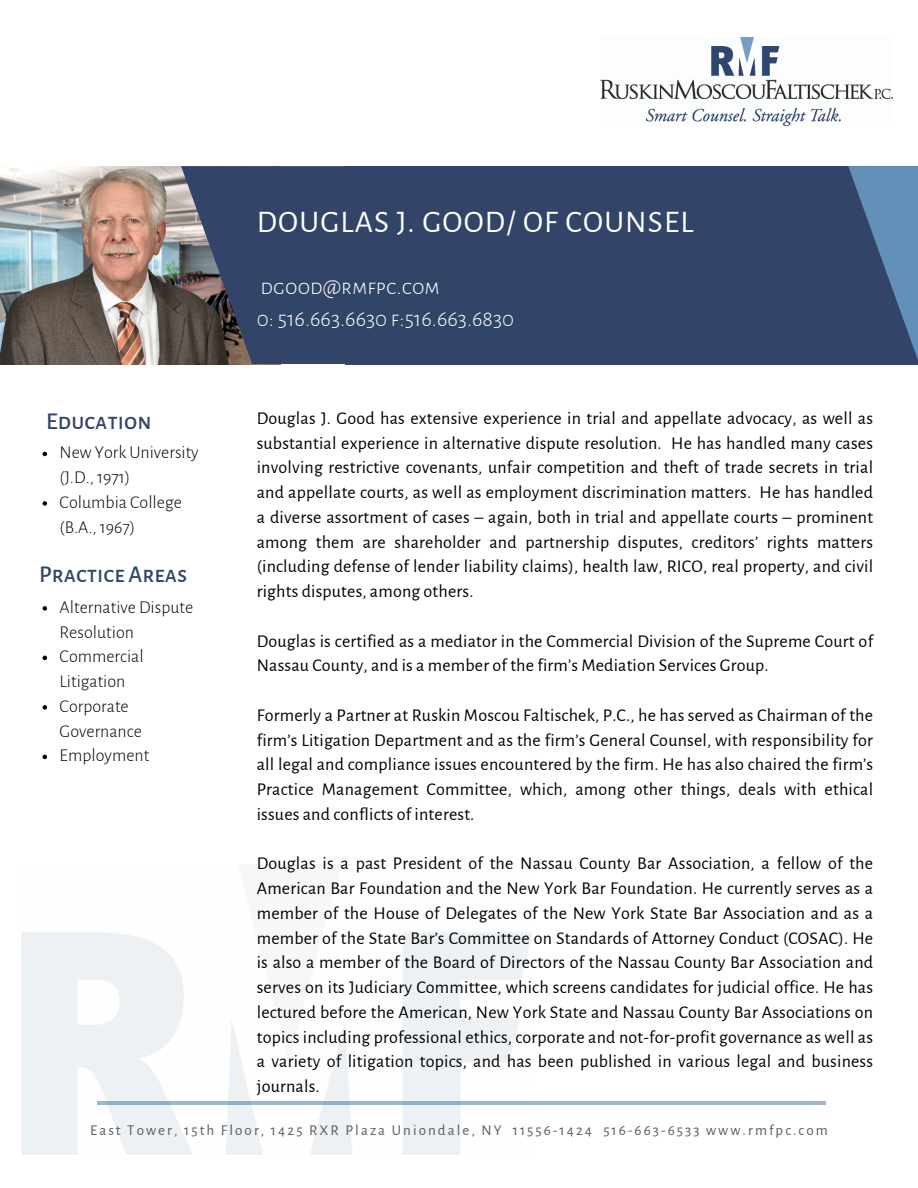
<style>
.page{position:relative;width:918px;height:1188px;background:#fff}
.page>*{position:absolute;margin:0;border:0;box-sizing:border-box;transform-origin:0 0}
.t1{font:31.5px "Alegreya Sans SC";letter-spacing:.04em;color:#fff}
.t2{font:500 23.55px "Alegreya Sans SC";color:#324568}
.t3{font:300 22.5px/31.5px "Alegreya Sans SC";color:#fff}
.t4{font:18px/24.8px "Alegreya Sans";letter-spacing:.01em;color:#000;text-align:justify}
.t5{font:300 18px/24.8px "Alegreya Sans";color:#000}
.t6{font:15px "Alegreya Sans";letter-spacing:.135em;color:#5d5a62}
</style>
<div class="page">
<img style="left:0;top:166px;width:181px;height:198px">
<div style="left:346px;top:166px;width:572px;height:198px;background:#324568"></div>
<svg style="left:181px;top:166px;width:165px;height:198px;background:#3d4a64"></svg>
<svg style="left:848px;top:166px;width:70px;height:194px"></svg>
<img style="left:600px;top:37px;width:293px;height:89px">
<hr style="left:97px;top:1101px;width:729px;height:4px;background:#9cb7ce">
<svg style="left:43px;top:452px;width:4px;height:4px"></svg>
<svg style="left:43px;top:501px;width:4px;height:5px"></svg>
<svg style="left:43px;top:606px;width:4px;height:5px"></svg>
<svg style="left:43px;top:656px;width:4px;height:4px"></svg>
<svg style="left:43px;top:705px;width:4px;height:5px"></svg>
<svg style="left:43px;top:755px;width:4px;height:4px"></svg>
<p class="t1" style="left:257px;top:207px;width:438px">DOUGLAS J. GOOD/ OF COUNSEL</p>
<h2 class="t3" style="left:257px;top:272px;width:259px">dgood@rmfpc.com<br>0: 516.663.6630 f:516.663.6830</h2>
<p class="t4" style="left:257px;top:406px;width:618px">Douglas J. Good has extensive experience in trial and appellate advocacy, as well as substantial experience in alternative dispute resolution. He has handled many cases involving restrictive covenants, unfair competition and theft of trade secrets in trial and appellate courts, as well as employment discrimination matters. He has handled a diverse assortment of cases – again, both in trial and appellate courts – prominent among them are shareholder and partnership disputes, creditors’ rights matters (including defense of lender liability claims), health law, RICO, real property, and civil rights disputes, among others.</p>
<h1 class="t4" style="left:257px;top:629px;width:618px">Douglas is certified as a mediator in the Commercial Division of the Supreme Court of<br>Nassau County, and is a member of the firm’s Mediation Services Group.</h1>
<h3 class="t4" style="left:257px;top:703px;width:618px">Formerly a Partner at Ruskin Moscou Faltischek, P.C., he has served as Chairman of the firm’s Litigation Department and as the firm’s General Counsel, with responsibility for all legal and compliance issues encountered by the firm. He has also chaired the firm’s Practice Management Committee, which, among other things, deals with ethical issues and conflicts of interest.</h3>
<h2 class="t4" style="left:257px;top:852px;width:618px">Douglas is a past President of the Nassau County Bar Association, a fellow of the American Bar Foundation and the New York Bar Foundation. He currently serves as a member of the House of Delegates of the New York State Bar Association and as a member of the State Bar’s Committee on Standards of Attorney Conduct (COSAC). He is also a member of the Board of Directors of the Nassau County Bar Association and serves on its Judiciary Committee, which screens candidates for judicial office. He has lectured before the American, New York State and Nassau County Bar Associations on topics including professional ethics, corporate and not-for-profit governance as well as a variety of litigation topics, and has been published in various legal and business journals.</h2>
<p class="t6" style="left:90px;top:1123px;width:739px">East Tower, 15th Floor, 1425 RXR Plaza Uniondale, NY 11556-1424 516-663-6533 www.rmfpc.com</p>
<p class="t2" style="left:46px;top:410px;width:107px">Education</p>
<p class="t5" style="left:60px;top:441px;width:141px">New York University (J.D., 1971)</p>
<p class="t5" style="left:60px;top:490px;width:124px">Columbia College (B.A., 1967)</p>
<p class="t2" style="left:39px;top:563px;width:150px">Practice Areas</p>
<h4 class="t5" style="left:60px;top:595px;width:135px">Alternative Dispute<br>Resolution</h4>
<h4 class="t5" style="left:60px;top:645px;width:86px">Commercial<br>Litigation</h4>
<h4 class="t5" style="left:60px;top:694px;width:84px">Corporate<br>Governance</h4>
<h4 class="t5" style="left:60px;top:744px;width:91px">Employment</h4>
</div>
